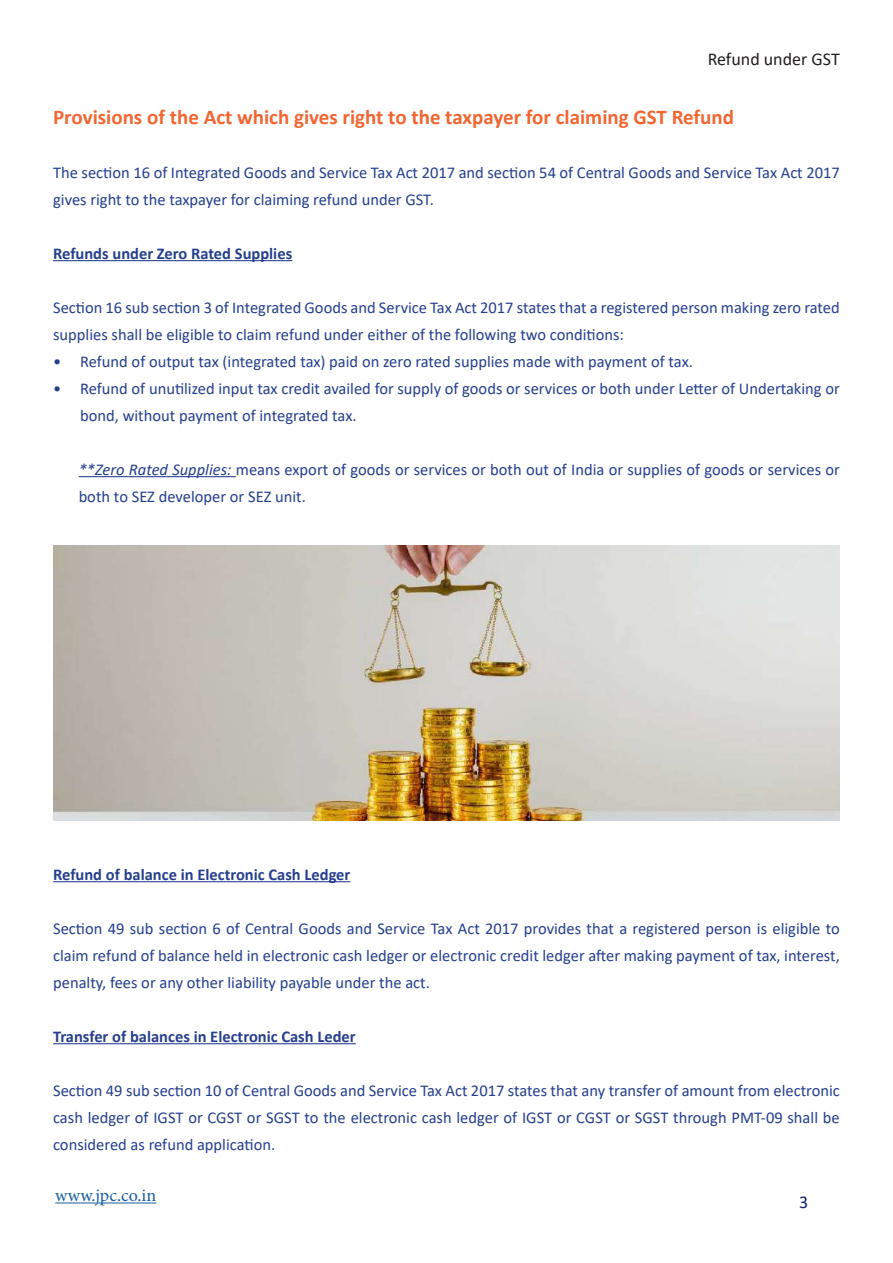
<style>
.page{position:relative;width:893px;height:1263px;background:#fff}
.page>*{position:absolute;margin:0;border:0;box-sizing:border-box;transform-origin:0 0}
.t1{font:700 21px "Calibri";color:#f26631}
.t2{font:18px "Calibri";color:#231f20}
.t3{font:18px "Minion Pro";letter-spacing:.005em;color:#175d9e}
.t4{font:18px "Calibri";color:#10206d}
.t5{font:16.5px/27px "Calibri";color:#253f8e}
.t6{font:700 16.5px "Calibri";color:#253f8e}
.s1{font-style:italic}
</style>
<div class="page">
<hr style="left:55px;top:1202px;width:101px;height:1px;background:#175d9e">
<hr style="left:53px;top:260px;width:239px;height:1px;background:#253f8e">
<hr style="left:79px;top:476px;width:157px;height:1px;background:#253f8e">
<hr style="left:53px;top:881px;width:297px;height:1px;background:#253f8e">
<hr style="left:53px;top:1043px;width:303px;height:1px;background:#253f8e">
<img style="left:53px;top:545px;width:787px;height:276px">
<p class="t2" style="left:708px;top:46px;width:134px">Refund under GST</p>
<p class="t1" style="left:53px;top:102px;width:682px">Provisions of the Act which gives right to the taxpayer for claiming GST Refund</p>
<p class="t5" style="left:53px;top:158px;width:788px">The section 16 of Integrated Goods and Service Tax Act 2017 and section 54 of Central Goods and Service Tax Act 2017 gives right to the taxpayer for claiming refund under GST.</p>
<p class="t6" style="left:53px;top:242px;width:241px">Refunds under Zero Rated Supplies</p>
<p class="t5" style="left:53px;top:293px;width:788px">Section 16 sub section 3 of Integrated Goods and Service Tax Act 2017 states that a registered person making zero rated supplies shall be eligible to claim refund under either of the following two conditions:</p>
<p class="t5" style="left:53px;top:347px;width:641px">• Refund of output tax (integrated tax) paid on zero rated supplies made with payment of tax.</p>
<p class="t5" style="left:80px;top:374px;width:761px;text-indent:-27px">• Refund of unutilized input tax credit availed for supply of goods or services or both under Letter of Undertaking or bond, without payment of integrated tax.</p>
<p class="t5" style="left:79px;top:455px;width:763px"><span class="s1">**Zero Rated Supplies:</span> means export of goods or services or both out of India or supplies of goods or services or both to SEZ developer or SEZ unit.</p>
<p class="t6" style="left:53px;top:863px;width:299px">Refund of balance in Electronic Cash Ledger</p>
<p class="t5" style="left:53px;top:914px;width:788px;text-align:justify">Section 49 sub section 6 of Central Goods and Service Tax Act 2017 provides that a registered person is eligible to claim refund of balance held in electronic cash ledger or electronic credit ledger after making payment of tax, interest, penalty, fees or any other liability payable under the act.</p>
<p class="t6" style="left:53px;top:1025px;width:304px">Transfer of balances in Electronic Cash Leder</p>
<p class="t5" style="left:53px;top:1076px;width:788px;text-align:justify">Section 49 sub section 10 of Central Goods and Service Tax Act 2017 states that any transfer of amount from electronic cash ledger of IGST or CGST or SGST to the electronic cash ledger of IGST or CGST or SGST through PMT-09 shall be considered as refund application.</p>
<p class="t3" style="left:55px;top:1183px;width:102px">www.jpc.co.in</p>
<p class="t4" style="left:799px;top:1190px;width:11px">3</p>
</div>
